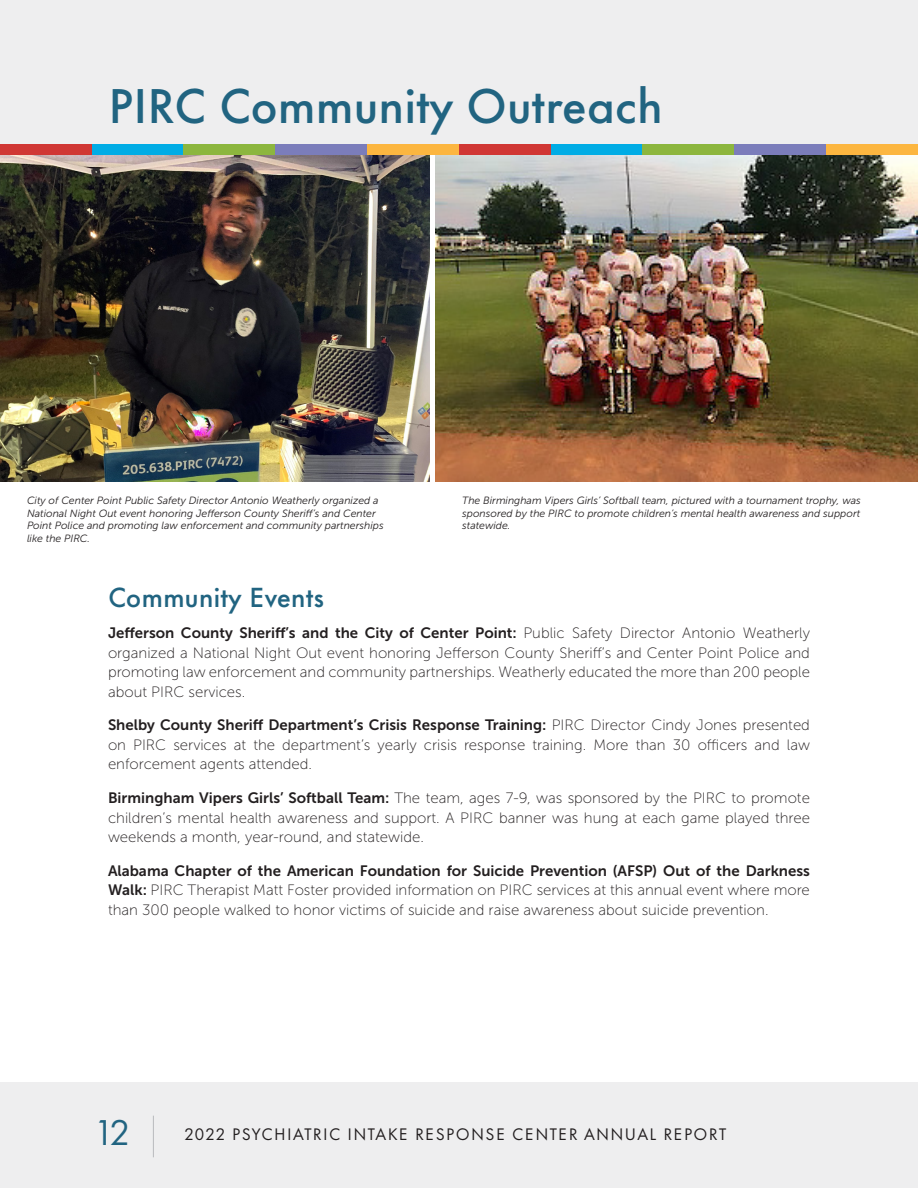
<style>
.page{position:relative;width:918px;height:1188px;background:#fff}
.page>*{position:absolute;margin:0;border:0;box-sizing:border-box;transform-origin:0 0}
.t1{font:500 45px "Futura Now Text";letter-spacing:-.01em;color:#216481}
.t2{font:33px "Futura Now Text";color:#216481}
.t3{font:500 25.5px "Futura Now Text";letter-spacing:-.005em;color:#216481}
.t4{font:15.3px "Futura Now Text";letter-spacing:.085em;color:#231f20}
.t5{font:15px/19.5px "Museo Sans 100";color:#231f20;text-align:justify}
.t6{font:italic 10.5px/12.6px "Museo Sans 300";color:#231f20}
.s1{font-family:"Museo Sans 700"}
</style>
<div class="page">
<div style="left:0;top:1082px;width:918px;height:106px;background:#eeeeef"></div>
<div style="left:0;top:0;width:918px;height:148px;background:#eeeeef"></div>
<img style="left:435px;top:154px;width:483px;height:327px">
<img style="left:0;top:154px;width:430px;height:327px">
<div style="left:0;top:144px;width:92px;height:10px;background:#d03734"></div>
<div style="left:92px;top:144px;width:92px;height:10px;background:#00ace5"></div>
<div style="left:184px;top:144px;width:91px;height:10px;background:#8cb63e"></div>
<div style="left:275px;top:144px;width:92px;height:10px;background:#7b7dbb"></div>
<div style="left:367px;top:144px;width:92px;height:10px;background:#fcb640"></div>
<div style="left:459px;top:144px;width:92px;height:10px;background:#d03734"></div>
<div style="left:551px;top:144px;width:92px;height:10px;background:#00ace5"></div>
<div style="left:643px;top:144px;width:91px;height:10px;background:#8cb63e"></div>
<div style="left:734px;top:144px;width:92px;height:10px;background:#7b7dbb"></div>
<div style="left:826px;top:144px;width:92px;height:10px;background:#fcb640"></div>
<hr style="left:153px;top:1116px;width:1px;height:41px;background:#bcbdc0">
<p class="t1" style="left:108px;top:68px;width:556px">PIRC Community Outreach</p>
<p class="t6" style="left:27px;top:494px;width:358px">City of Center Point Public Safety Director Antonio Weatherly organized a National Night Out event honoring Jefferson County Sheriff’s and Center Point Police and promoting law enforcement and community partnerships like the PIRC.</p>
<p class="t6" style="left:462px;top:494px;width:400px;text-align:justify">The Birmingham Vipers Girls’ Softball team, pictured with a tournament trophy, was sponsored by the PIRC to promote children’s mental health awareness and support statewide.</p>
<p class="t3" style="left:108px;top:577px;width:218px">Community Events</p>
<p class="t5" style="left:108px;top:623px;width:704px"><span class="s1">Jefferson County Sheriff’s and the City of Center Point:</span> Public Safety Director Antonio Weatherly organized a National Night Out event honoring Jefferson County Sheriff’s and Center Point Police and promoting law enforcement and community partnerships. Weatherly educated the more than 200 people about PIRC services.</p>
<p class="t5" style="left:108px;top:716px;width:704px"><span class="s1">Shelby County Sheriff Department’s Crisis Response Training:</span> PIRC Director Cindy Jones presented on PIRC services at the department’s yearly crisis response training. More than 30 officers and law enforcement agents attended.</p>
<p class="t5" style="left:108px;top:788px;width:704px"><span class="s1">Birmingham Vipers Girls’ Softball Team:</span> The team, ages 7-9, was sponsored by the PIRC to promote children’s mental health awareness and support. A PIRC banner was hung at each game played three weekends a month, year-round, and statewide.</p>
<p class="t5" style="left:108px;top:861px;width:704px"><span class="s1">Alabama Chapter of the American Foundation for Suicide Prevention (AFSP) Out of the Darkness Walk:</span> PIRC Therapist Matt Foster provided information on PIRC services at this annual event where more than 300 people walked to honor victims of suicide and raise awareness about suicide prevention.</p>
<h2 class="t2" style="left:99px;top:1107px;width:33px">12</h2>
<p class="t4" style="left:184px;top:1122px;width:543px">2022 PSYCHIATRIC INTAKE RESPONSE CENTER ANNUAL REPORT</p>
</div>
